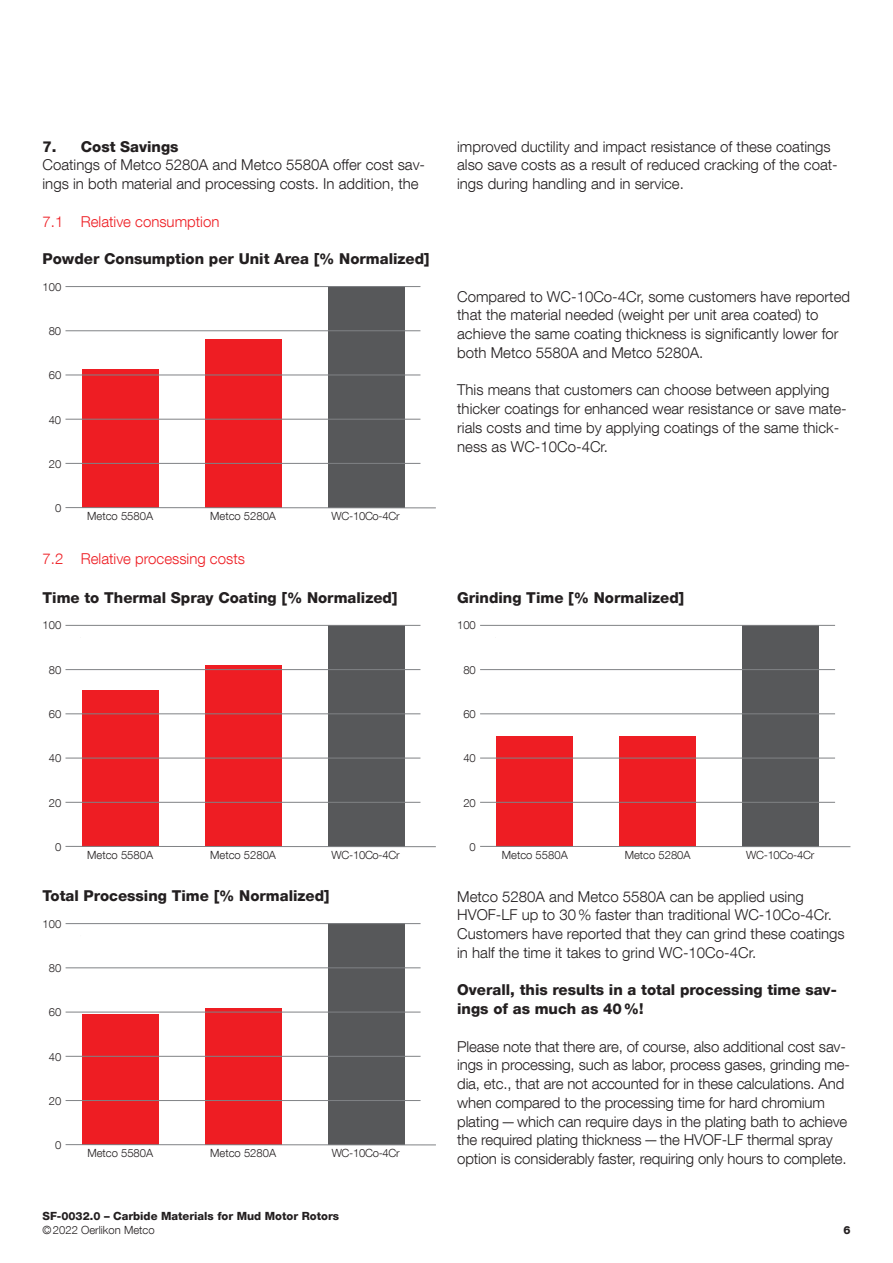
<style>
.page{position:relative;width:893px;height:1263px;background:#fff}
.page>*{position:absolute;margin:0;border:0;box-sizing:border-box;transform-origin:0 0}
.t1{font:300 15px/18.8px "Helvetica Neue LT Com";color:#231f20}
.t2{font:800 15px/18.8px "Helvetica Neue LT Com";color:#231f20}
.t3{font:300 15px "Helvetica Neue LT Com";color:#ee1d23}
.t4{font:300 11.25px "Helvetica Neue LT Com";color:#231f20}
.t5{font:800 11.25px "Helvetica Neue LT Com";color:#231f20}
.t6{font:300 11.25px "Helvetica Neue LT Com";letter-spacing:-.025em;color:#231f20}
</style>
<div class="page">
<div style="left:82px;top:369px;width:76px;height:139px;background:#ee1d23"></div>
<div style="left:205px;top:339px;width:76px;height:169px;background:#ee1d23"></div>
<div style="left:328px;top:287px;width:76px;height:221px;background:#57585a"></div>
<hr style="left:65px;top:286px;width:355px;height:1px;background:#808285">
<hr style="left:65px;top:507px;width:371px;height:1px;background:#808285">
<hr style="left:65px;top:419px;width:355px;height:1px;background:#808285">
<hr style="left:65px;top:375px;width:355px;height:1px;background:#808285">
<hr style="left:65px;top:330px;width:355px;height:1px;background:#808285">
<hr style="left:65px;top:463px;width:355px;height:1px;background:#808285">
<div style="left:82px;top:690px;width:76px;height:157px;background:#ee1d23"></div>
<div style="left:205px;top:665px;width:76px;height:182px;background:#ee1d23"></div>
<div style="left:328px;top:625px;width:76px;height:222px;background:#57585a"></div>
<hr style="left:65px;top:625px;width:355px;height:1px;background:#808285">
<hr style="left:65px;top:846px;width:371px;height:1px;background:#808285">
<hr style="left:65px;top:758px;width:355px;height:1px;background:#808285">
<hr style="left:65px;top:713px;width:355px;height:1px;background:#808285">
<hr style="left:65px;top:669px;width:355px;height:1px;background:#808285">
<hr style="left:65px;top:802px;width:355px;height:1px;background:#808285">
<div style="left:496px;top:736px;width:77px;height:111px;background:#ee1d23"></div>
<div style="left:619px;top:736px;width:77px;height:111px;background:#ee1d23"></div>
<div style="left:742px;top:625px;width:77px;height:222px;background:#57585a"></div>
<hr style="left:480px;top:625px;width:355px;height:1px;background:#808285">
<hr style="left:480px;top:846px;width:370px;height:1px;background:#808285">
<hr style="left:480px;top:758px;width:355px;height:1px;background:#808285">
<hr style="left:480px;top:713px;width:355px;height:1px;background:#808285">
<hr style="left:480px;top:669px;width:355px;height:1px;background:#808285">
<hr style="left:480px;top:802px;width:355px;height:1px;background:#808285">
<div style="left:82px;top:1014px;width:77px;height:131px;background:#ee1d23"></div>
<div style="left:205px;top:1008px;width:76px;height:137px;background:#ee1d23"></div>
<div style="left:328px;top:924px;width:76px;height:221px;background:#57585a"></div>
<hr style="left:66px;top:923px;width:355px;height:1px;background:#808285">
<hr style="left:66px;top:1144px;width:370px;height:1px;background:#808285">
<hr style="left:66px;top:1056px;width:355px;height:1px;background:#808285">
<hr style="left:66px;top:1012px;width:355px;height:1px;background:#808285">
<hr style="left:66px;top:967px;width:355px;height:1px;background:#808285">
<hr style="left:66px;top:1100px;width:355px;height:1px;background:#808285">
<p class="t2" style="left:43px;top:137px;width:138px">7. Cost Savings</p>
<p class="t1" style="left:43px;top:155px;width:384px">Coatings of Metco 5280A and Metco 5580A offer cost sav&shy;ings in both material and processing costs. In addition, the</p>
<p class="t3" style="left:43px;top:212px;width:178px">7.1 Relative consumption</p>
<p class="t2" style="left:43px;top:249px;width:389px">Powder Consumption per Unit Area [% Normalized]</p>
<p class="t4" style="left:43px;top:280px;width:20px">100</p>
<p class="t4" style="left:49px;top:324px;width:14px">80</p>
<p class="t4" style="left:49px;top:368px;width:14px">60</p>
<p class="t4" style="left:49px;top:413px;width:14px">40</p>
<p class="t4" style="left:49px;top:457px;width:14px">20</p>
<p class="t4" style="left:55px;top:501px;width:8px">0</p>
<p class="t4" style="left:87px;top:509px;width:67px">Metco 5580A</p>
<p class="t4" style="left:210px;top:509px;width:67px">Metco 5280A</p>
<p class="t6" style="left:332px;top:509px;width:70px">WC-10Co-4Cr</p>
<p class="t3" style="left:43px;top:550px;width:204px">7.2 Relative processing costs</p>
<p class="t2" style="left:43px;top:588px;width:357px">Time to Thermal Spray Coating [% Normalized]</p>
<p class="t4" style="left:43px;top:618px;width:20px">100</p>
<p class="t4" style="left:49px;top:663px;width:14px">80</p>
<p class="t4" style="left:49px;top:707px;width:14px">60</p>
<p class="t4" style="left:49px;top:751px;width:14px">40</p>
<p class="t4" style="left:49px;top:796px;width:14px">20</p>
<p class="t4" style="left:55px;top:840px;width:8px">0</p>
<p class="t4" style="left:87px;top:848px;width:67px">Metco 5580A</p>
<p class="t4" style="left:210px;top:848px;width:67px">Metco 5280A</p>
<p class="t6" style="left:332px;top:848px;width:70px">WC-10Co-4Cr</p>
<p class="t2" style="left:43px;top:886px;width:289px">Total Processing Time [% Normalized]</p>
<p class="t4" style="left:43px;top:917px;width:20px">100</p>
<p class="t4" style="left:49px;top:961px;width:14px">80</p>
<p class="t4" style="left:49px;top:1005px;width:14px">60</p>
<p class="t4" style="left:49px;top:1049px;width:14px">40</p>
<p class="t4" style="left:49px;top:1094px;width:14px">20</p>
<p class="t4" style="left:55px;top:1138px;width:8px">0</p>
<p class="t4" style="left:87px;top:1146px;width:67px">Metco 5580A</p>
<p class="t4" style="left:210px;top:1146px;width:67px">Metco 5280A</p>
<p class="t6" style="left:332px;top:1146px;width:70px">WC-10Co-4Cr</p>
<p class="t1" style="left:457px;top:137px;width:382px">improved ductility and impact resistance of these coatings also save costs as a result of reduced cracking of the coat&shy;ings during handling and in service.</p>
<p class="t1" style="left:457px;top:287px;width:394px">Compared to WC-10Co-4Cr, some customers have reported that the material needed (weight per unit area coated) to achieve the same coating thickness is significantly lower for both Metco 5580A and Metco 5280A.</p>
<p class="t1" style="left:457px;top:380px;width:391px">This means that customers can choose between applying thicker coatings for enhanced wear resistance or save mate&shy;rials costs and time by applying coatings of the same thick&shy;ness as WC-10Co-4Cr.</p>
<p class="t2" style="left:457px;top:588px;width:229px">Grinding Time [% Normalized]</p>
<p class="t4" style="left:457px;top:618px;width:20px">100</p>
<p class="t4" style="left:463px;top:663px;width:14px">80</p>
<p class="t4" style="left:463px;top:707px;width:14px">60</p>
<p class="t4" style="left:463px;top:751px;width:14px">40</p>
<p class="t4" style="left:463px;top:796px;width:14px">20</p>
<p class="t4" style="left:470px;top:840px;width:8px">0</p>
<p class="t4" style="left:502px;top:848px;width:67px">Metco 5580A</p>
<p class="t4" style="left:625px;top:848px;width:67px">Metco 5280A</p>
<p class="t6" style="left:746px;top:848px;width:70px">WC-10Co-4Cr</p>
<p class="t1" style="left:457px;top:887px;width:389px">Metco 5280A and Metco 5580A can be applied using HVOF-LF up to 30% faster than traditional WC-10Co-4Cr.<br>Customers have reported that they can grind these coatings in half the time it takes to grind WC-10Co-4Cr.</p>
<p class="t2" style="left:457px;top:981px;width:381px">Overall, this results in a total processing time sav&shy;ings of as much as 40%!</p>
<p class="t1" style="left:457px;top:1037px;width:394px">Please note that there are, of course, also additional cost sav&shy;ings in processing, such as labor, process gases, grinding me&shy;dia, etc., that are not accounted for in these calculations. And when compared to the processing time for hard chromium plating—which can require days in the plating bath to achieve the required plating thickness—the HVOF-LF thermal spray option is considerably faster, requiring only hours to complete.</p>
<p class="t5" style="left:43px;top:1209px;width:298px">SF-0032.0 – Carbide Materials for Mud Motor Rotors</p>
<p class="t4" style="left:43px;top:1223px;width:114px">©2022 Oerlikon Metco</p>
<p class="t5" style="left:843px;top:1223px;width:9px">6</p>
</div>
